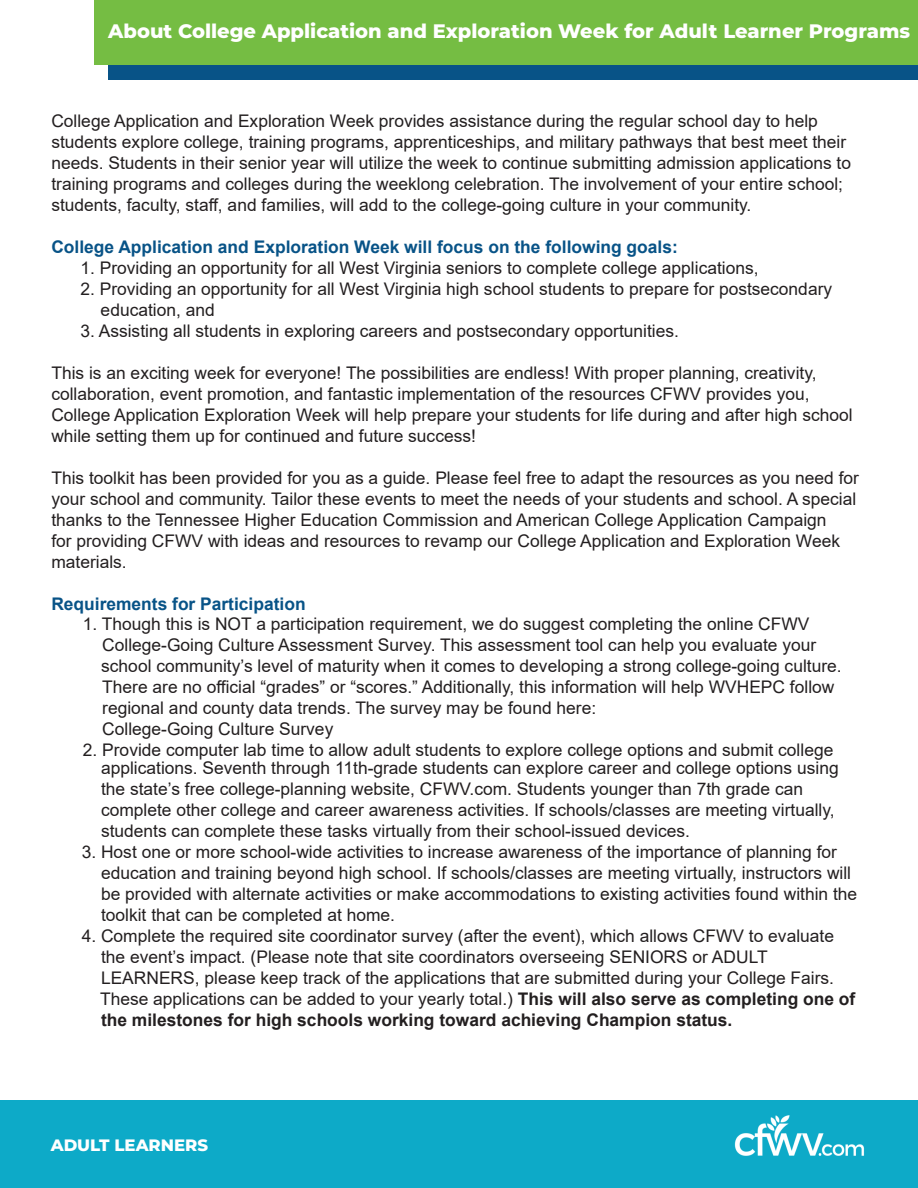
<style>
.page{position:relative;width:918px;height:1188px;background:#fff}
.page>*{position:absolute;margin:0;border:0;box-sizing:border-box;transform-origin:0 0}
.t1{font:800 19.5px "Montserrat";color:#fff}
.t2{font:17.4px/21px "Arial";color:#231f20}
.t3{font:700 17.4px "Arial";color:#085387}
.t4{font:800 16.5px "Montserrat";color:#fff}
.s1{font-size:16.5px;color:#fff}
.s2{color:#fff}
.s3{font-weight:700}
</style>
<div class="page">
<div style="left:0;top:1101px;width:918px;height:87px;background:#0daac8"></div>
<img style="left:734px;top:1115px;width:130px;height:41px">
<div style="left:108px;top:0;width:810px;height:79px;background:#085387"></div>
<div style="left:94px;top:0;width:824px;height:64px;background:#75bd43"></div>
<p class="t1" style="left:108px;top:17px;width:803px">About College Application and Exploration Week for Adult Learner Programs</p>
<p class="t2" style="left:51px;top:110px;width:801px">College Application and Exploration Week provides assistance during the regular school day to help students explore college, training programs, apprenticeships, and military pathways that best meet their needs. Students in their senior year will utilize the week to continue submitting admission applications to training programs and colleges during the weeklong celebration. The involvement of your entire school; students, faculty, staff, and families, will add to the college-going culture in your community.</p>
<p class="t3" style="left:51px;top:234px;width:628px">College Application and Exploration Week will focus on the following goals:</p>
<p class="t2" style="left:80px;top:257px;width:680px">1. Providing an opportunity for all West Virginia seniors to complete college applications,</p>
<p class="t2" style="left:101px;top:278px;width:733px;text-indent:-20px">2. Providing an opportunity for all West Virginia high school students to prepare for postsecondary education, and</p>
<p class="t2" style="left:80px;top:320px;width:600px">3. Assisting all students in exploring careers and postsecondary opportunities.</p>
<p class="t2" style="left:51px;top:362px;width:803px">This is an exciting week for everyone! The possibilities are endless! With proper planning, creativity, collaboration, event promotion, and fantastic implementation of the resources CFWV provides you, College Application Exploration Week will help prepare your students for life during and after high school while setting them up for continued and future success!</p>
<p class="t2" style="left:51px;top:467px;width:809px">This toolkit has been provided for you as a guide. Please feel free to adapt the resources as you need for your school and community. Tailor these events to meet the needs of your students and school. A special thanks to the Tennessee Higher Education Commission and American College Application Campaign<br>for providing CFWV with ideas and resources to revamp our College Application and Exploration Week materials.</p>
<p class="t3" style="left:51px;top:591px;width:256px">Requirements for Participation</p>
<p class="t2" style="left:83px;top:614px;width:728px">1. Though this is NOT a participation requirement, we do suggest completing the online CFWV</p>
<p class="t2" style="left:102px;top:635px;width:729px">College-Going Culture Assessment Survey. This assessment tool can help you evaluate your <span class="s1">..</span></p>
<p class="t2" style="left:83px;top:656px;width:760px"><span class="s1">....</span>school community’s level of maturity when it comes to developing a strong college-going culture.</p>
<p class="t2" style="left:83px;top:677px;width:753px"><span class="s2">....</span>There are no official “grades” or “scores.” Additionally, this information will help WVHEPC follow</p>
<p class="t2" style="left:102px;top:698px;width:495px">regional and county data trends. The survey may be found here:</p>
<p class="t2" style="left:102px;top:719px;width:233px">College-Going Culture Survey</p>
<p class="t2" style="left:101px;top:741px;width:739px;line-height:17.7px;text-indent:-18px">2. Provide computer lab time to allow adult students to explore college options and submit college applications. Seventh through 11th-grade students can explore career and college options using</p>
<p class="t2" style="left:101px;top:778px;width:735px">the state’s free college-planning website, CFWV.com. Students younger than 7th grade can complete other college and career awareness activities. If schools/classes are meeting virtually, students can complete these tasks virtually from their school-issued devices.</p>
<p class="t2" style="left:101px;top:841px;width:758px;text-indent:-19px">3. Host one or more school-wide activities to increase awareness of the importance of planning for education and training beyond high school. If schools/classes are meeting virtually, instructors will be provided with alternate activities or make accommodations to existing activities found within the toolkit that can be completed at home.</p>
<p class="t2" style="left:100px;top:925px;width:757px;text-indent:-18px">4. Complete the required site coordinator survey (after the event), which allows CFWV to evaluate the event’s impact. (Please note that site coordinators overseeing SENIORS or ADULT LEARNERS, please keep track of the applications that are submitted during your College Fairs.<br>These applications can be added to your yearly total.) <span class="s3">This will also serve as completing one of the milestones for high schools working toward achieving Champion status.</span></p>
<p class="t4" style="left:51px;top:1133px;width:159px">ADULT LEARNERS</p>
</div>
